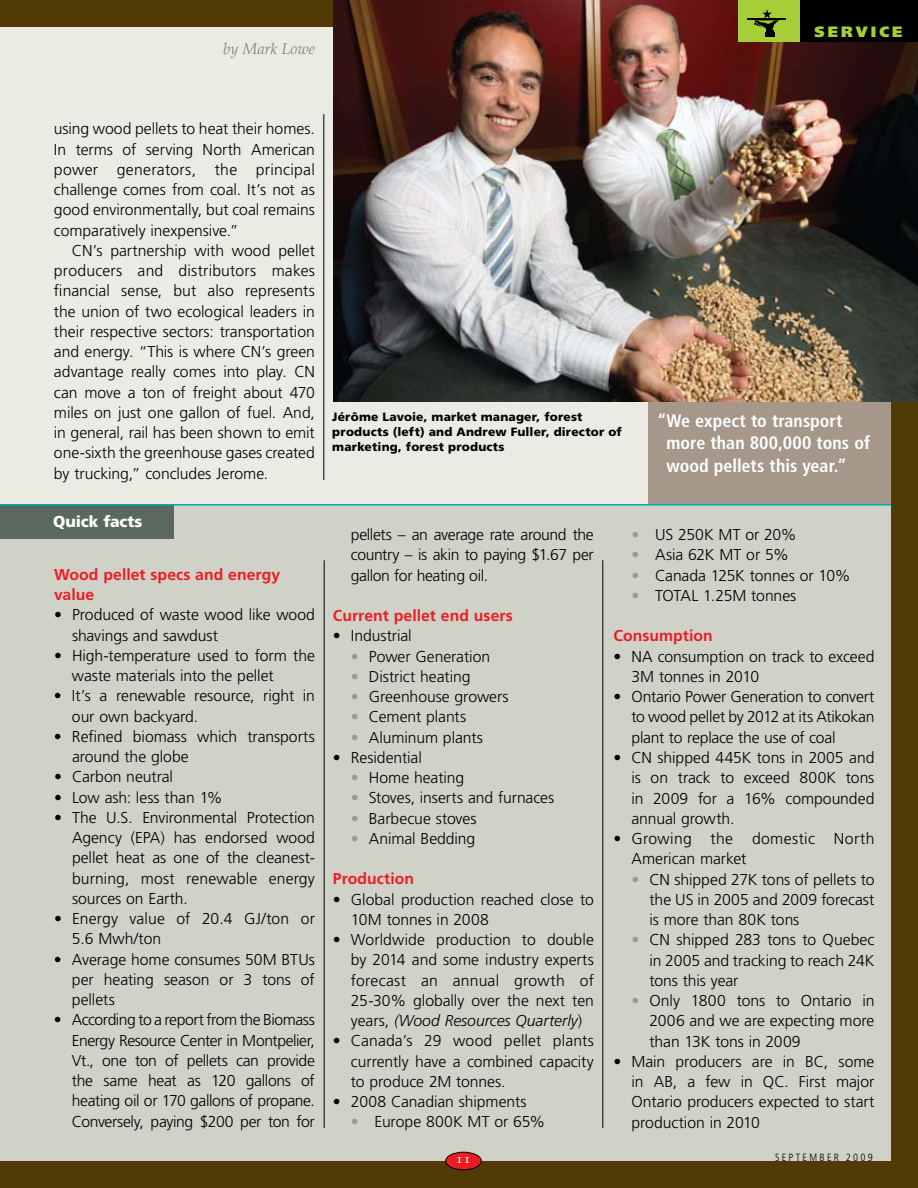
<style>
.page{position:relative;width:918px;height:1188px;background:#523a07}
.page>*{position:absolute;margin:0;border:0;box-sizing:border-box;transform-origin:0 0}
.t1{font:700 condensed 18px/22.5px "Frutiger LT Std";color:#fff}
.t2{font:300 15.75px/20.2px "Frutiger LT Std";letter-spacing:-.005em;color:#000;text-align:justify}
.t3{font:700 15.75px/20.2px "Frutiger LT Std";letter-spacing:.005em;color:#ed1c24}
.t4{font:300 15.75px/20.2px "Frutiger LT Std";letter-spacing:.02em;color:#000}
.t5{font:italic 300 15.75px "Palatino LT Std";letter-spacing:.01em;color:#7f8074}
.t6{font:900 15.75px "Frutiger LT Std";letter-spacing:-.005em;color:#fff}
.t7{font:900 15px "Frutiger LT Std";letter-spacing:.2em;color:#a6ce39}
.t8{font:13.5px "Sabon Roman SC";color:#fff}
.t9{font:900 12px/15px "Frutiger LT Std";letter-spacing:.015em;color:#000}
.t10{font:300 condensed 10.5px "Frutiger LT Std";letter-spacing:.215em;color:#000}
.s1{color:#a5978a}
.s2{font-style:italic}
</style>
<div class="page">
<div style="left:0;top:27px;width:891px;height:1134px;background:#ecebe3"></div>
<img style="left:333px;top:0;width:585px;height:402px">
<div style="left:0;top:504px;width:891px;height:657px;background:#d0d2c8"></div>
<div style="left:446px;top:1152px;width:35px;height:18px;background:#ed1c24;border-radius:50%"></div>
<div style="left:446px;top:1152px;width:36px;height:18px;border:1px solid #000;border-radius:50%"></div>
<hr style="left:324px;top:114px;width:1px;height:366px;background:#000">
<hr style="left:603px;top:560px;width:1px;height:568px;background:#000">
<hr style="left:324px;top:560px;width:1px;height:568px;background:#000">
<div style="left:800px;top:0;width:118px;height:42px;background:#000"></div>
<div style="left:738px;top:0;width:61px;height:42px;background:#a6ce39"></div>
<hr style="left:748px;top:18px;width:38px;height:2px;background:#000">
<div style="left:765px;top:32px;width:10px;height:5px;background:#000"></div>
<svg style="left:754px;top:9px;width:26px;height:23px"></svg>
<div style="left:648px;top:402px;width:243px;height:102px;background:#a5978a"></div>
<div style="left:0;top:505px;width:174px;height:34px;background:#5a685f"></div>
<hr style="left:0;top:504px;width:891px;height:2px;background:#00aaad">
<p class="t5" style="left:223px;top:40px;width:93px">by Mark Lowe</p>
<p class="t7" style="left:815px;top:22px;width:89px">SERVICE</p>
<p class="t2" style="left:54px;top:119px;width:262px">using wood pellets to heat their homes.<br>In terms of serving North American power generators, the principal challenge comes from coal. It’s not as good environmentally, but coal remains comparatively inexpensive.”</p>
<p class="t2" style="left:54px;top:240px;width:263px;text-indent:18px">CN’s partnership with wood pellet producers and distributors makes financial sense, but also represents the union of two ecological leaders in their respective sectors: transportation and energy. “This is where CN’s green advantage really comes into play. CN can move a ton of freight about 470 miles on just one gallon of fuel. And, in general, rail has been shown to emit one-sixth the greenhouse gases created by trucking,” concludes Jerome.</p>
<p class="t6" style="left:53px;top:512px;width:91px">Quick facts</p>
<p class="t3" style="left:54px;top:564px;width:228px">Wood pellet specs and energy value</p>
<p class="t2" style="left:72px;top:605px;width:245px;text-indent:-18px">• Produced of waste wood like wood shavings and sawdust</p>
<p class="t2" style="left:72px;top:645px;width:245px;text-indent:-18px">• High-temperature used to form the waste materials into the pellet</p>
<p class="t2" style="left:72px;top:686px;width:244px;text-indent:-18px">• It’s a renewable resource, right in our own backyard.</p>
<p class="t2" style="left:72px;top:726px;width:244px;text-indent:-18px">• Refined biomass which transports around the globe</p>
<p class="t2" style="left:54px;top:767px;width:121px">• Carbon neutral</p>
<p class="t2" style="left:54px;top:787px;width:170px">• Low ash: less than 1%</p>
<p class="t2" style="left:72px;top:807px;width:244px;text-indent:-18px">• The U.S. Environmental Protection Agency (EPA) has endorsed wood pellet heat as one of the cleanest&shy;burning, most renewable energy sources on Earth.</p>
<p class="t2" style="left:72px;top:909px;width:245px;text-indent:-18px">• Energy value of 20.4 GJ/ton or<br>5.6 Mwh/ton</p>
<p class="t2" style="left:72px;top:949px;width:244px;text-indent:-18px">• Average home consumes 50M BTUs per heating season or 3 tons of pellets</p>
<p class="t2" style="left:72px;top:1010px;width:244px;text-indent:-18px">• According to a report from the Biomass Energy Resource Center in Montpelier, Vt., one ton of pellets can provide the same heat as 120 gallons of heating oil or 170 gallons of propane.<br>Conversely, paying $200 per ton for</p>
<p class="t9" style="left:332px;top:409px;width:291px">Jérôme Lavoie, market manager, forest products (left) and Andrew Fuller, director of marketing, forest products</p>
<p class="t1" style="left:666px;top:409px;width:205px;text-indent:-9px">“We expect to transport more than 800,000 tons of wood pellets this year.”</p>
<p class="t2" style="left:351px;top:525px;width:244px">pellets – an average rate around the country – is akin to paying $1.67 per gallon for heating oil.</p>
<p class="t3" style="left:333px;top:606px;width:181px">Current pellet end users</p>
<p class="t2" style="left:333px;top:626px;width:80px">• Industrial</p>
<p class="t2" style="left:351px;top:646px;width:141px"><span class="s1">•</span> Power Generation</p>
<p class="t2" style="left:351px;top:667px;width:121px"><span class="s1">•</span> District heating</p>
<p class="t2" style="left:351px;top:687px;width:159px"><span class="s1">•</span> Greenhouse growers</p>
<p class="t2" style="left:351px;top:707px;width:117px"><span class="s1">•</span> Cement plants</p>
<p class="t2" style="left:351px;top:727px;width:134px"><span class="s1">•</span> Aluminum plants</p>
<p class="t2" style="left:333px;top:748px;width:91px">• Residential</p>
<p class="t2" style="left:351px;top:768px;width:115px"><span class="s1">•</span> Home heating</p>
<p class="t2" style="left:351px;top:788px;width:205px"><span class="s1">•</span> Stoves, inserts and furnaces</p>
<p class="t2" style="left:351px;top:808px;width:127px"><span class="s1">•</span> Barbecue stoves</p>
<p class="t2" style="left:351px;top:829px;width:126px"><span class="s1">•</span> Animal Bedding</p>
<p class="t3" style="left:333px;top:869px;width:83px">Production</p>
<p class="t2" style="left:351px;top:889px;width:245px;text-indent:-18px">• Global production reached close to<br>10M tonnes in 2008</p>
<p class="t2" style="left:351px;top:930px;width:245px;text-indent:-18px">• Worldwide production to double by 2014 and some industry experts forecast an annual growth of 25-30% globally over the next ten years, <span class="s2">(Wood Resources Quarterly</span>)</p>
<p class="t2" style="left:351px;top:1031px;width:245px;text-indent:-18px">• Canada’s 29 wood pellet plants currently have a combined capacity to produce 2M tonnes.</p>
<p class="t2" style="left:333px;top:1092px;width:195px">• 2008 Canadian shipments</p>
<p class="t2" style="left:351px;top:1112px;width:196px"><span class="s1">•</span> Europe 800K MT or 65%</p>
<p class="t2" style="left:631px;top:525px;width:167px"><span class="s1">•</span> US 250K MT or 20%</p>
<p class="t2" style="left:631px;top:545px;width:159px"><span class="s1">•</span> Asia 62K MT or 5%</p>
<p class="t2" style="left:631px;top:565px;width:221px"><span class="s1">•</span> Canada 125K tonnes or 10%</p>
<p class="t2" style="left:631px;top:586px;width:166px"><span class="s1">•</span> TOTAL 1.25M tonnes</p>
<p class="t3" style="left:613px;top:626px;width:101px">Consumption</p>
<p class="t2" style="left:631px;top:646px;width:244px;text-indent:-18px">• NA consumption on track to exceed<br>3M tonnes in 2010</p>
<p class="t2" style="left:631px;top:687px;width:244px;text-indent:-18px">• Ontario Power Generation to convert to wood pellet by 2012 at its Atikokan plant to replace the use of coal</p>
<p class="t2" style="left:631px;top:748px;width:245px;text-indent:-18px">• CN shipped 445K tons in 2005 and is on track to exceed 800K tons in 2009 for a 16% compounded annual growth.</p>
<p class="t4" style="left:631px;top:829px;width:244px;text-indent:-18px">• Growing the domestic North<br>American market</p>
<p class="t2" style="left:649px;top:869px;width:227px;text-indent:-18px"><span class="s1">•</span> CN shipped 27K tons of pellets to the US in 2005 and 2009 forecast is more than 80K tons</p>
<p class="t2" style="left:649px;top:930px;width:227px;text-indent:-18px"><span class="s1">•</span> CN shipped 283 tons to Quebec in 2005 and tracking to reach 24K tons this year</p>
<p class="t2" style="left:649px;top:991px;width:226px;text-indent:-18px"><span class="s1">•</span> Only 1800 tons to Ontario in 2006 and we are expecting more than 13K tons in 2009</p>
<p class="t2" style="left:631px;top:1051px;width:244px;text-indent:-18px">• Main producers are in BC, some in AB, a few in QC. First major Ontario producers expected to start production in 2010</p>
<p class="t8" style="left:456px;top:1151px;width:17px">11</p>
<p class="t10" style="left:775px;top:1152px;width:99px">SEPTEMBER 2009</p>
</div>
